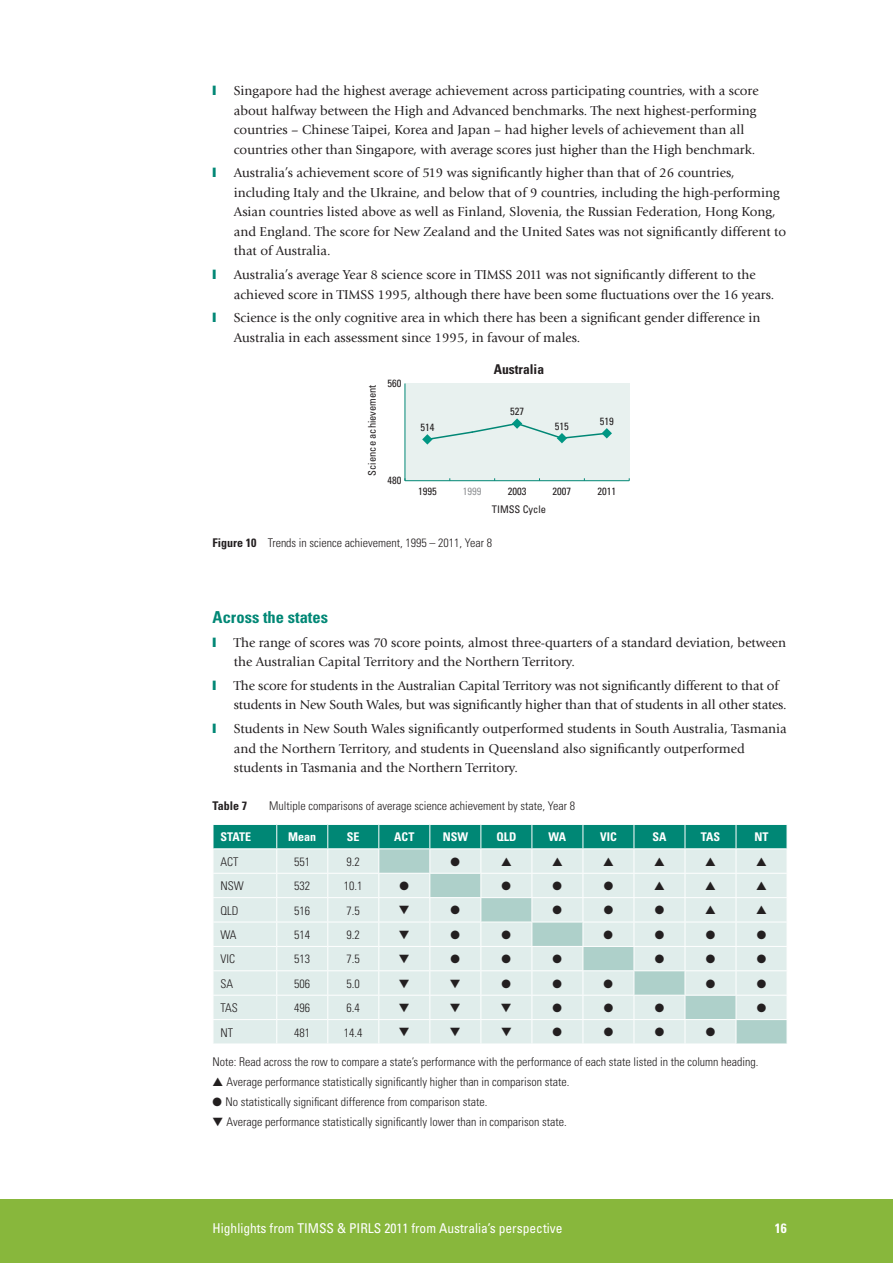
<style>
.page{position:relative;width:893px;height:1263px;background:#fff}
.page>*{position:absolute;margin:0;border:0;box-sizing:border-box;transform-origin:0 0}
.t1{font:700 condensed 16.5px "Univers";color:#008775}
.t2{font:13.5px/19.5px "Giovanni";color:#231f20}
.t3{font:condensed 13.5px "Univers";color:#fff}
.t4{font:700 condensed 13.5px "Univers";color:#231f20}
.t5{font:700 condensed 13.5px "Univers";color:#fff}
.t6{font:300 condensed 12px "Univers";color:#231f20}
.t7{font:12px "Zapf Dingbats ITC";color:#231f20}
.t8{font:700 condensed 12px "Univers";color:#fff}
.t9{font:700 condensed 12px "Univers";color:#231f20}
.t10{font:condensed 10.5px "Univers";color:#231f20}
.t11{font:condensed 10.5px "Univers";color:#939598}
.s1{font-weight:700}
</style>
<div class="page">
<div style="left:0;top:1199px;width:893px;height:64px;background:#88b73c"></div>
<div style="left:405px;top:384px;width:224px;height:97px;background:#e8f1ef"></div>
<hr style="left:405px;top:480px;width:224px;height:1px;background:#008775">
<hr style="left:405px;top:383px;width:1px;height:98px;background:#008775">
<svg style="left:422px;top:418px;width:190px;height:27px"></svg>
<svg style="left:213px;top:824px;width:574px;height:219px;background:#c6e1dd"></svg>
<p class="t2" style="left:234px;top:81px;width:526px">Singapore had the highest average achievement across participating countries, with a score about halfway between the High and Advanced benchmarks. The next highest-performing countries – Chinese Taipei, Korea and Japan – had higher levels of achievement than all countries other than Singapore, with average scores just higher than the High benchmark.</p>
<p class="t2" style="left:234px;top:163px;width:554px">Australia’s achievement score of 519 was significantly higher than that of 26 countries, including Italy and the Ukraine, and below that of 9 countries, including the high-performing Asian countries listed above as well as Finland, Slovenia, the Russian Federation, Hong Kong, and England. The score for New Zealand and the United Sates was not significantly different to that of Australia.</p>
<p class="t2" style="left:234px;top:265px;width:542px">Australia’s average Year 8 science score in TIMSS 2011 was not significantly different to the achieved score in TIMSS 1995, although there have been some fluctuations over the 16 years.</p>
<p class="t2" style="left:234px;top:308px;width:528px">Science is the only cognitive area in which there has been a significant gender difference in<br>Australia in each assessment since 1995, in favour of males.</p>
<p class="t10" style="left:365px;top:476px;width:93px;rotate:-90deg">Science achievement</p>
<p class="t10" style="left:387px;top:376px;width:15px">560</p>
<p class="t10" style="left:387px;top:474px;width:15px">480</p>
<p class="t4" style="left:494px;top:361px;width:52px">Australia</p>
<p class="t10" style="left:420px;top:421px;width:15px">514</p>
<p class="t10" style="left:510px;top:405px;width:15px">527</p>
<p class="t10" style="left:555px;top:419px;width:15px">515</p>
<p class="t10" style="left:600px;top:414px;width:15px">519</p>
<p class="t10" style="left:418px;top:485px;width:20px">1995</p>
<p class="t11" style="left:463px;top:485px;width:20px">1999</p>
<p class="t10" style="left:508px;top:485px;width:20px">2003</p>
<p class="t10" style="left:553px;top:485px;width:20px">2007</p>
<p class="t10" style="left:597px;top:485px;width:20px">2011</p>
<p class="t10" style="left:492px;top:502px;width:56px">TIMSS Cycle</p>
<p class="t6" style="left:213px;top:535px;width:281px"><span class="s1">Figure 10</span> Trends in science achievement, 1995 – 2011, Year 8</p>
<p class="t1" style="left:213px;top:607px;width:117px">Across the states</p>
<p class="t2" style="left:234px;top:632px;width:554px">The range of scores was 70 score points, almost three-quarters of a standard deviation, between the Australian Capital Territory and the Northern Territory.</p>
<p class="t2" style="left:234px;top:676px;width:554px">The score for students in the Australian Capital Territory was not significantly different to that of students in New South Wales, but was significantly higher than that of students in all other states.</p>
<p class="t2" style="left:234px;top:719px;width:554px">Students in New South Wales significantly outperformed students in South Australia, Tasmania and the Northern Territory, and students in Queensland also significantly outperformed students in Tasmania and the Northern Territory.</p>
<p class="t9" style="left:213px;top:798px;width:36px">Table 7</p>
<p class="t6" style="left:269px;top:798px;width:307px">Multiple comparisons of average science achievement by state, Year 8</p>
<p class="t8" style="left:220px;top:830px;width:32px">STATE</p>
<p class="t8" style="left:288px;top:830px;width:29px">Mean</p>
<p class="t8" style="left:347px;top:830px;width:14px">SE</p>
<p class="t8" style="left:394px;top:830px;width:22px">ACT</p>
<p class="t8" style="left:443px;top:830px;width:27px">NSW</p>
<p class="t8" style="left:496px;top:830px;width:21px">QLD</p>
<p class="t8" style="left:548px;top:830px;width:19px">WA</p>
<p class="t8" style="left:600px;top:830px;width:18px">VIC</p>
<p class="t8" style="left:652px;top:830px;width:16px">SA</p>
<p class="t8" style="left:701px;top:830px;width:21px">TAS</p>
<p class="t8" style="left:754px;top:830px;width:16px">NT</p>
<p class="t6" style="left:220px;top:854px;width:19px">ACT</p>
<p class="t6" style="left:294px;top:854px;width:17px">551</p>
<p class="t6" style="left:347px;top:854px;width:15px">9.2</p>
<p class="t7" style="left:451px;top:856px;width:10px">●</p>
<p class="t6" style="left:220px;top:879px;width:25px">NSW</p>
<p class="t6" style="left:294px;top:879px;width:17px">532</p>
<p class="t6" style="left:344px;top:879px;width:20px">10.1</p>
<p class="t7" style="left:400px;top:880px;width:10px">●</p>
<p class="t7" style="left:502px;top:880px;width:10px">●</p>
<p class="t7" style="left:553px;top:880px;width:10px">●</p>
<p class="t7" style="left:604px;top:880px;width:10px">●</p>
<p class="t6" style="left:220px;top:903px;width:20px">QLD</p>
<p class="t6" style="left:294px;top:903px;width:17px">516</p>
<p class="t6" style="left:347px;top:903px;width:15px">7.5</p>
<p class="t7" style="left:451px;top:905px;width:10px">●</p>
<p class="t7" style="left:553px;top:905px;width:10px">●</p>
<p class="t7" style="left:604px;top:905px;width:10px">●</p>
<p class="t7" style="left:655px;top:905px;width:10px">●</p>
<p class="t6" style="left:220px;top:927px;width:18px">WA</p>
<p class="t6" style="left:294px;top:927px;width:17px">514</p>
<p class="t6" style="left:347px;top:927px;width:15px">9.2</p>
<p class="t7" style="left:451px;top:929px;width:10px">●</p>
<p class="t7" style="left:502px;top:929px;width:10px">●</p>
<p class="t7" style="left:604px;top:929px;width:10px">●</p>
<p class="t7" style="left:655px;top:929px;width:10px">●</p>
<p class="t7" style="left:706px;top:929px;width:10px">●</p>
<p class="t7" style="left:757px;top:929px;width:10px">●</p>
<p class="t6" style="left:220px;top:952px;width:16px">VIC</p>
<p class="t6" style="left:294px;top:952px;width:17px">513</p>
<p class="t6" style="left:347px;top:952px;width:15px">7.5</p>
<p class="t7" style="left:451px;top:953px;width:10px">●</p>
<p class="t7" style="left:502px;top:953px;width:10px">●</p>
<p class="t7" style="left:553px;top:953px;width:10px">●</p>
<p class="t7" style="left:655px;top:953px;width:10px">●</p>
<p class="t7" style="left:706px;top:953px;width:10px">●</p>
<p class="t7" style="left:757px;top:953px;width:10px">●</p>
<p class="t6" style="left:220px;top:976px;width:14px">SA</p>
<p class="t6" style="left:294px;top:976px;width:17px">506</p>
<p class="t6" style="left:347px;top:976px;width:15px">5.0</p>
<p class="t7" style="left:502px;top:978px;width:10px">●</p>
<p class="t7" style="left:553px;top:978px;width:10px">●</p>
<p class="t7" style="left:604px;top:978px;width:10px">●</p>
<p class="t7" style="left:706px;top:978px;width:10px">●</p>
<p class="t7" style="left:757px;top:978px;width:10px">●</p>
<p class="t6" style="left:220px;top:1001px;width:19px">TAS</p>
<p class="t6" style="left:294px;top:1001px;width:17px">496</p>
<p class="t6" style="left:347px;top:1001px;width:15px">6.4</p>
<p class="t7" style="left:553px;top:1002px;width:10px">●</p>
<p class="t7" style="left:604px;top:1002px;width:10px">●</p>
<p class="t7" style="left:655px;top:1002px;width:10px">●</p>
<p class="t7" style="left:757px;top:1002px;width:10px">●</p>
<p class="t6" style="left:220px;top:1025px;width:14px">NT</p>
<p class="t6" style="left:294px;top:1025px;width:17px">481</p>
<p class="t6" style="left:344px;top:1025px;width:20px">14.4</p>
<p class="t7" style="left:553px;top:1027px;width:10px">●</p>
<p class="t7" style="left:604px;top:1027px;width:10px">●</p>
<p class="t7" style="left:655px;top:1027px;width:10px">●</p>
<p class="t7" style="left:706px;top:1027px;width:10px">●</p>
<p class="t6" style="left:213px;top:1055px;width:547px">Note: Read across the row to compare a state’s performance with the performance of each state listed in the column heading.</p>
<p class="t6" style="left:213px;top:1075px;width:359px">▲ Average performance statistically significantly higher than in comparison state.</p>
<p class="t6" style="left:213px;top:1095px;width:276px">● No statistically significant difference from comparison state.</p>
<p class="t6" style="left:213px;top:1114px;width:356px">▼ Average performance statistically significantly lower than in comparison state.</p>
<p class="t10" style="left:418px;top:679px;width:20px">1995</p>
<p class="t10" style="left:463px;top:679px;width:20px">1999</p>
<p class="t10" style="left:508px;top:679px;width:20px">2003</p>
<p class="t10" style="left:553px;top:679px;width:20px">2007</p>
<p class="t10" style="left:597px;top:679px;width:20px">2011</p>
<p class="t10" style="left:718px;top:679px;width:20px">1995</p>
<p class="t10" style="left:763px;top:679px;width:20px">1999</p>
<p class="t10" style="left:492px;top:696px;width:56px">TIMSS Cycle</p>
<p class="t4" style="left:495px;top:755px;width:50px">Slovenia</p>
<p class="t10" style="left:555px;top:798px;width:15px">538</p>
<p class="t10" style="left:553px;top:879px;width:20px">2007</p>
<p class="t10" style="left:597px;top:879px;width:20px">2011</p>
<p class="t3" style="left:213px;top:1220px;width:351px">Highlights from TIMSS &amp; PIRLS 2011 from Australia’s perspective</p>
<p class="t5" style="left:775px;top:1220px;width:13px">16</p>
</div>
